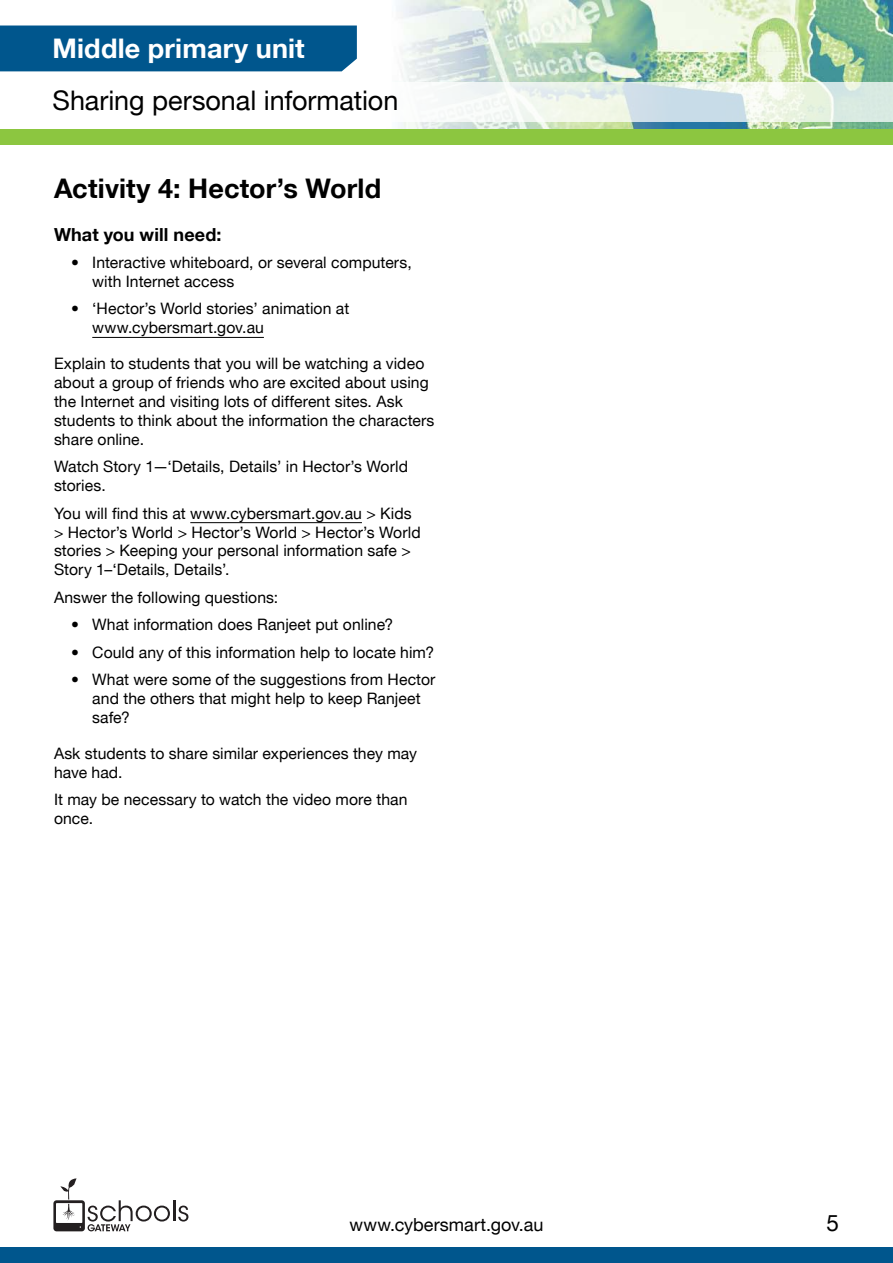
<style>
.page{position:relative;width:893px;height:1263px;background:#fff}
.page>*{position:absolute;margin:0;border:0;box-sizing:border-box;transform-origin:0 0}
.t1{font:27px "Helvetica Neue LT";color:#000}
.Content_Header{font:700 27px "Helvetica Neue LT";letter-spacing:.005em;color:#000}
.t2{font:700 27px "Helvetica Neue LT";letter-spacing:.005em;color:#fff}
.t3{font:22.5px "Helvetica Neue LT";color:#000}
.t4{font:18px "Helvetica Neue LT";color:#000}
.Content_Sub_Heading{font:700 18px "Helvetica Neue LT";letter-spacing:.005em;color:#000}
.Content_Copy{font:15.75px/18.9px "Helvetica Neue LT";letter-spacing:.005em;color:#000}
.Content_Bullet_Point{font:15.75px/18.9px "Helvetica Neue LT";letter-spacing:.005em;color:#000}
</style>
<div class="page">
<img style="left:0;top:0;width:893px;height:129px">
<div style="left:0;top:1248px;width:893px;height:15px;background:#00568d"></div>
<div style="left:0;top:129px;width:893px;height:16px;background:#8cc640"></div>
<svg style="left:0;top:82px;width:893px;height:39px"></svg>
<div style="left:0;top:26px;width:357px;height:45px;background:#00568d"></div>
<hr style="left:92px;top:337px;width:172px;height:1px;background:#000">
<hr style="left:190px;top:522px;width:172px;height:1px;background:#000">
<svg style="left:53px;top:1178px;width:117px;height:53px"></svg>
<hr style="left:173px;top:1200px;width:2px;height:21px;background:#231f20">
<svg style="left:178px;top:1205px;width:10px;height:16px"></svg>
<h1 class="t2" style="left:53px;top:31px;width:254px">Middle primary unit</h1>
<h1 class="t1" style="left:53px;top:84px;width:347px">Sharing personal information</h1>
<h1 class="Content_Header" style="left:54px;top:172px;width:329px">Activity 4: Hector’s World</h1>
<h2 class="Content_Sub_Heading" style="left:54px;top:223px;width:169px">What you will need:</h2>
<p class="Content_Bullet_Point" style="left:92px;top:253px;width:321px;text-indent:-21px">• Interactive whiteboard, or several computers, with Internet access</p>
<p class="Content_Bullet_Point" style="left:92px;top:299px;width:259px;text-indent:-21px">• ‘Hector’s World stories’ animation at www.cybersmart.gov.au</p>
<p class="Content_Copy" style="left:54px;top:354px;width:382px">Explain to students that you will be watching a video about a group of friends who are excited about using the Internet and visiting lots of different sites. Ask students to think about the information the characters share online.</p>
<p class="Content_Copy" style="left:54px;top:457px;width:355px">Watch Story 1—‘Details, Details’ in Hector’s World stories.</p>
<p class="Content_Copy" style="left:54px;top:503px;width:368px">You will find this at www.cybersmart.gov.au &gt; Kids &gt; Hector’s World &gt; Hector’s World &gt; Hector’s World stories &gt; Keeping your personal information safe &gt; Story 1–‘Details, Details’.</p>
<p class="Content_Copy" style="left:54px;top:587px;width:226px">Answer the following questions:</p>
<p class="Content_Bullet_Point" style="left:71px;top:615px;width:324px">• What information does Ranjeet put online?</p>
<p class="Content_Bullet_Point" style="left:71px;top:642px;width:365px">• Could any of this information help to locate him?</p>
<p class="Content_Bullet_Point" style="left:92px;top:670px;width:345px;text-indent:-21px">• What were some of the suggestions from Hector and the others that might help to keep Ranjeet safe?</p>
<p class="Content_Copy" style="left:54px;top:743px;width:365px">Ask students to share similar experiences they may have had.</p>
<p class="Content_Copy" style="left:54px;top:790px;width:355px">It may be necessary to watch the video more than once.</p>
<p class="t4" style="left:350px;top:1214px;width:195px">www.cybersmart.gov.au</p>
<h2 class="t3" style="left:826px;top:1209px;width:14px">5</h2>
</div>
